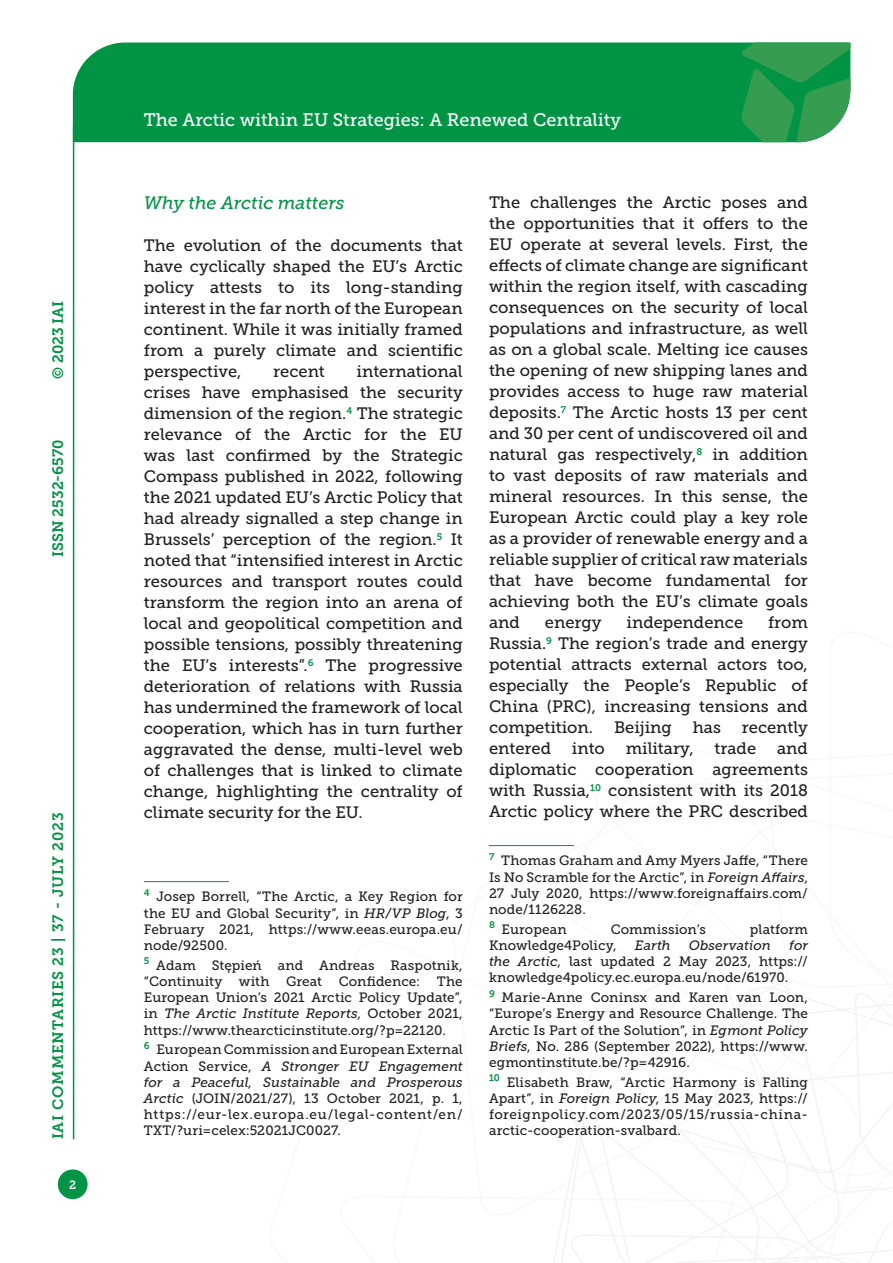
<style>
.page{position:relative;width:893px;height:1263px;background:#fff}
.page>*{position:absolute;margin:0;border:0;box-sizing:border-box;transform-origin:0 0}
.t1{font:18px "Museo Slab 500";color:#fff}
.Titolo_paragrafo_2{font:italic 18px "Museo Slab 500";color:#009444}
.Testo{font:16.5px/21px "Museo Slab 500";color:#231f20;text-align:justify}
.t2{font:15px "Museo Slab 700";letter-spacing:.05em;color:#009444}
.t3{font:15px "Museo Slab 700";color:#009444}
.Nota{font:13.5px/16.2px "Museo Slab 500";letter-spacing:.01em;color:#231f20;text-align:justify}
.Nota-2{font:italic 13.5px "Museo Slab 500";letter-spacing:.01em;color:#231f20}
.t4{font:12px "Museo Slab 700";color:#fff}
.s1{font-style:italic}
</style>
<div class="page">
<svg style="left:553px;top:960px;width:340px;height:303px"></svg>
<div style="left:73px;top:43px;width:668px;height:99px;background:#009444"></div>
<svg style="left:741px;top:43px;width:109px;height:99px;background:#319e55"></svg>
<div style="left:58px;top:1169px;width:30px;height:30px;background:#009444;border-radius:50%"></div>
<hr style="left:73px;top:126px;width:1px;height:1013px;background:#009444">
<hr style="left:144px;top:881px;width:85px;height:1px;background:#009444">
<hr style="left:489px;top:845px;width:85px;height:1px;background:#009444">
<p class="t2" style="left:50px;top:379px;width:80px;rotate:-90deg">© 2023 IAI</p>
<p class="t3" style="left:50px;top:557px;width:119px;rotate:-90deg">ISSN 2532-6570</p>
<p class="t2" style="left:50px;top:1139px;width:328px;rotate:-90deg">IAI COMMENTARIES 23 | 37 - JULY 2023</p>
<p class="t4" style="left:69px;top:1178px;width:9px">2</p>
<p class="t1" style="left:144px;top:110px;width:479px">The Arctic within EU Strategies: A Renewed Centrality</p>
<p class="Titolo_paragrafo_2" style="left:144px;top:193px;width:202px">Why the Arctic matters</p>
<p class="Testo" style="left:144px;top:235px;width:320px">The evolution of the documents that have cyclically shaped the EU’s Arctic policy attests to its long-standing interest in the far north of the European continent. While it was initially framed from a purely climate and scientific perspective,</p>
<p class="Testo" style="left:144px;top:361px;width:320px;text-indent:213px">international crises have emphasised the security dimension of the region.<sup>4</sup> The strategic relevance of the Arctic for the EU was last confirmed by the Strategic Compass published in 2022, following the 2021 updated EU’s Arctic Policy that had already signalled a step change in Brussels’ perception of the region.<sup>5</sup> It noted that “intensified interest in Arctic resources and transport routes could transform the region into an arena of local and geopolitical competition and possible tensions, possibly threatening the EU’s interests”.<sup>6</sup> The progressive deterioration of relations with Russia has undermined the framework of local cooperation, which has in turn further aggravated the dense, multi-level web of challenges that is linked to climate change, highlighting the centrality of climate security for the EU.</p>
<p class="Testo" style="left:273px;top:361px;width:53px">recent</p>
<p class="Nota" style="left:144px;top:889px;width:320px"><sup>4</sup> Josep Borrell, “The Arctic, a Key Region for the EU and Global Security”, in <span class="s1">HR/VP Blog</span>, 3<br>February 2021, https://www.eeas.europa.eu/ node/92500.</p>
<p class="Nota" style="left:144px;top:957px;width:320px"><sup>5</sup> Adam Stępień and Andreas Raspotnik, “Continuity with Great Confidence: The European Union’s 2021 Arctic Policy Update”, in <span class="s1">The Arctic Institute Reports</span>, October 2021, https://www.thearcticinstitute.org/?p=22120.</p>
<p class="Nota" style="left:144px;top:1042px;width:320px"><sup>6</sup> European Commission and European External Action Service, <span class="s1">A Stronger EU Engagement for a Peaceful, Sustainable and Prosperous Arctic</span> (JOIN/2021/27), 13 October 2021, p. 1, https://eur-lex.europa.eu/legal-content/en/ TXT/?uri=celex:52021JC0027.</p>
<p class="Testo" style="left:489px;top:192px;width:320px">The challenges the Arctic poses and the opportunities that it offers to the EU operate at several levels. First, the effects of climate change are significant within the region itself, with cascading consequences on the security of local populations and infrastructure, as well as on a global scale. Melting ice causes the opening of new shipping lanes and provides access to huge raw material deposits.<sup>7</sup> The Arctic hosts 13 per cent and 30 per cent of undiscovered oil and natural gas respectively,<sup>8</sup> in addition to vast deposits of raw materials and mineral resources. In this sense, the European Arctic could play a key role as a provider of renewable energy and a reliable supplier of critical raw materials that have become fundamental for achieving both the EU’s climate goals and</p>
<p class="Testo" style="left:489px;top:612px;width:320px;text-indent:279px">from Russia.<sup>9</sup> The region’s trade and energy potential attracts external actors too, especially the People’s Republic of China (PRC), increasing tensions and competition.</p>
<p class="Testo" style="left:545px;top:612px;width:58px">energy</p>
<p class="Testo" style="left:626px;top:612px;width:118px">independence</p>
<p class="Testo" style="left:614px;top:717px;width:59px">Beijing</p>
<p class="Testo" style="left:693px;top:717px;width:30px">has</p>
<p class="Testo" style="left:742px;top:717px;width:68px">recently</p>
<p class="Testo" style="left:489px;top:738px;width:320px;text-indent:288px">and diplomatic cooperation agreements with Russia,<sup>10</sup> consistent with its 2018<br>Arctic policy where the PRC described</p>
<p class="Nota" style="left:489px;top:853px;width:320px"><sup>7</sup> Thomas Graham and Amy Myers Jaffe, “There Is No Scramble for the Arctic”, in <span class="s1">Foreign Affairs</span>, 27 July 2020, https://www.foreignaffairs.com/ node/1126228.</p>
<p class="Nota" style="left:489px;top:921px;width:79px"><sup>8</sup> European</p>
<p class="Nota" style="left:611px;top:921px;width:97px">Commission’s</p>
<p class="Nota" style="left:750px;top:921px;width:60px">platform</p>
<p class="Nota" style="left:489px;top:937px;width:129px">Knowledge4Policy,</p>
<p class="Nota-2" style="left:635px;top:938px;width:37px">Earth</p>
<p class="Nota-2" style="left:689px;top:938px;width:84px">Observation</p>
<p class="Testo" style="left:489px;top:738px;width:64px">entered</p>
<p class="Testo" style="left:572px;top:738px;width:35px">into</p>
<p class="Testo" style="left:626px;top:738px;width:69px">military,</p>
<p class="Testo" style="left:715px;top:738px;width:43px">trade</p>
<p class="Nota" style="left:489px;top:937px;width:320px;text-indent:300px"><span class="s1">for the Arctic</span>, last updated 2 May 2023, https:// knowledge4policy.ec.europa.eu/node/61970.</p>
<p class="Nota" style="left:489px;top:989px;width:320px"><sup>9</sup> Marie-Anne Coninsx and Karen van Loon, “Europe’s Energy and Resource Challenge. The Arctic Is Part of the Solution”, in <span class="s1">Egmont Policy Briefs</span>, No. 286 (September 2022), https://www. egmontinstitute.be/?p=42916.</p>
<p class="Nota" style="left:489px;top:1074px;width:320px"><sup>10</sup> Elisabeth Braw, “Arctic Harmony is Falling Apart”, in <span class="s1">Foreign Policy</span>, 15 May 2023, https:// foreignpolicy.com/2023/05/15/russia-china&shy;arctic-cooperation-svalbard.</p>
</div>
